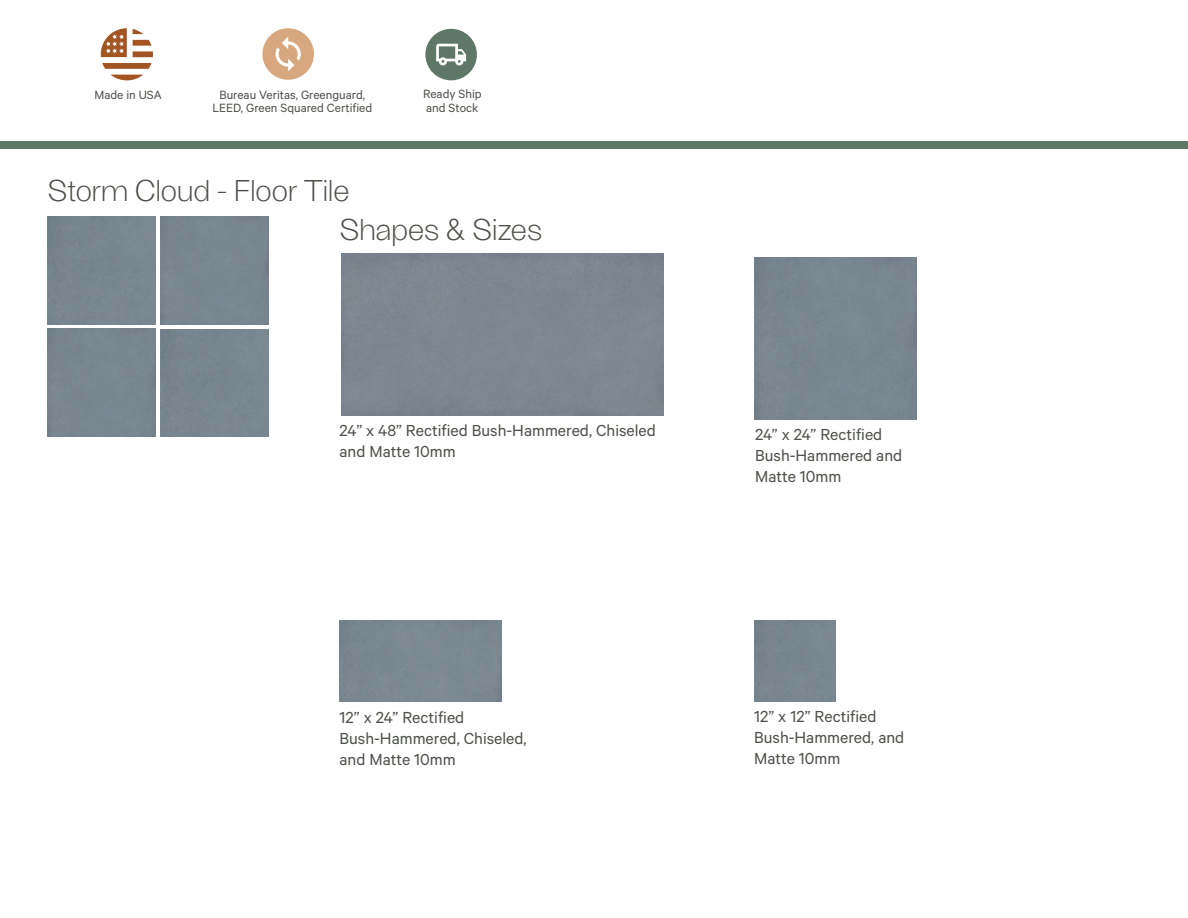
<style>
.page{position:relative;width:1188px;height:918px;background:#fff}
.page>*{position:absolute;margin:0;border:0;box-sizing:border-box;transform-origin:0 0}
.t1{font:30px "Ambiant Light Sans";color:#4b5048}
.t2{font:18px/21px "Calibre";color:#4b5048}
.t3{font:13.5px/13.5px "Calibre";color:#4b5048;text-align:center}
</style>
<div class="page">
<div style="left:0;top:141px;width:1188px;height:7px;background:#5f7767"></div>
<div style="left:262px;top:28px;width:52px;height:52px;background:#d7a880;border-radius:50%"></div>
<svg style="left:276px;top:37px;width:25px;height:34px"></svg>
<div style="left:425px;top:29px;width:52px;height:51px;background:#5f7767;border-radius:50%"></div>
<svg style="left:436px;top:44px;width:30px;height:21px"></svg>
<svg style="left:133px;top:29px;width:10px;height:5px"></svg>
<svg style="left:133px;top:40px;width:20px;height:17px"></svg>
<svg style="left:102px;top:63px;width:49px;height:6px"></svg>
<svg style="left:111px;top:75px;width:32px;height:5px"></svg>
<svg style="left:101px;top:28px;width:26px;height:29px"></svg>
<p class="t3" style="left:94px;top:88px;width:69px">Made in USA</p>
<p class="t3" style="left:212px;top:87px;width:161px">Bureau Veritas, Greenguard,<br>LEED, Green Squared Certified</p>
<p class="t3" style="left:423px;top:87px;width:60px;text-align:left">Ready Ship and Stock</p>
<p class="t1" style="left:47px;top:174px;width:303px">Storm Cloud - Floor Tile</p>
<p class="t1" style="left:340px;top:213px;width:203px">Shapes &amp; Sizes</p>
<p class="t2" style="left:340px;top:420px;width:318px">24” x 48” Rectified Bush-Hammered, Chiseled</p>
<p class="t2" style="left:340px;top:441px;width:118px">and Matte 10mm</p>
<p class="t2" style="left:755px;top:423px;width:149px">24” x 24” Rectified<br>Bush-Hammered and<br>Matte 10mm</p>
<p class="t2" style="left:340px;top:706px;width:189px">12” x 24” Rectified<br>Bush-Hammered, Chiseled, and Matte 10mm</p>
<p class="t2" style="left:754px;top:706px;width:152px">12” x 12” Rectified<br>Bush-Hammered, and<br>Matte 10mm</p>
</div>
